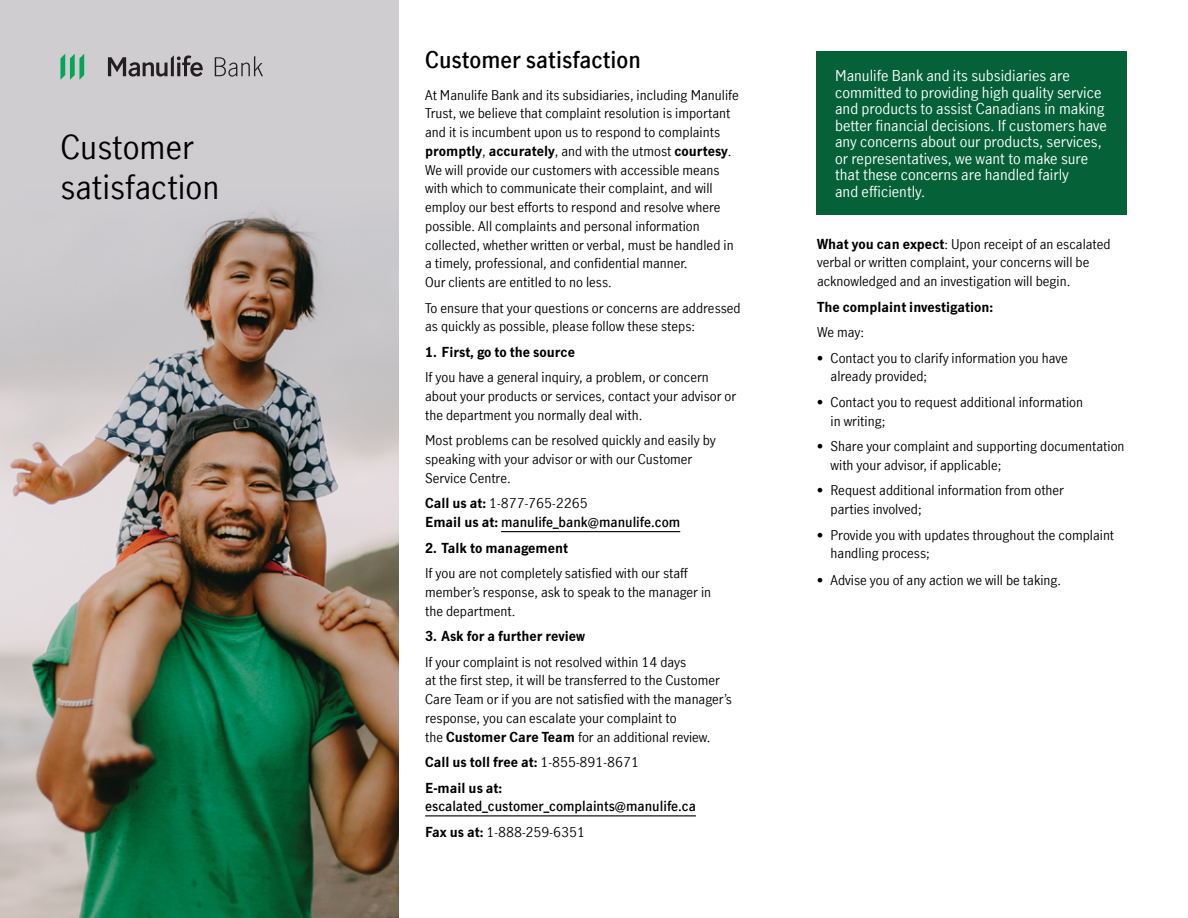
<style>
.page{position:relative;width:1188px;height:918px;background:#fff}
.page>*{position:absolute;margin:0;border:0;box-sizing:border-box;transform-origin:0 0}
.Headline_-_1{font:33px/39.6px "Manulife JH Sans Optimized";color:#000}
.t1{font:600 22.5px "Manulife JH Sans Optimized";color:#000}
.Body_10_11{font:15px/16.5px "Manulife JH Sans Optimized";color:#fff}
.Body9_12_5{font:13.5px/18.8px "Manulife JH Sans Optimized";color:#000}
.Body9_12_5-2{font:700 13.5px "Manulife JH Sans Optimized";color:#000}
.Body9_12_5-3{font:600 13.5px/18.8px "Manulife JH Sans Optimized";color:#000}
.s1{font-weight:700}
.s2{font-weight:400}
</style>
<div class="page">
<div style="left:0;top:0;width:398px;height:918px;background:#cfcdd0"></div>
<img style="left:0;top:212px;width:398px;height:706px">
<div style="left:817px;top:51px;width:310px;height:163px;background:#046138"></div>
<svg style="left:60px;top:54px;width:24px;height:26px"></svg>
<svg style="left:108px;top:55px;width:95px;height:22px"></svg>
<svg style="left:215px;top:56px;width:48px;height:21px"></svg>
<hr style="left:501px;top:531px;width:179px;height:1px;background:#000">
<hr style="left:425px;top:815px;width:271px;height:1px;background:#000">
<h1 class="Headline_-_1" style="left:60px;top:126px;width:160px">Customer satisfaction</h1>
<h2 class="t1" style="left:425px;top:44px;width:217px">Customer satisfaction</h2>
<p class="Body9_12_5" style="left:425px;top:85px;width:315px">At Manulife Bank and its subsidiaries, including Manulife Trust, we believe that complaint resolution is important and it is incumbent upon us to respond to complaints <span class="s1">promptly</span>, <span class="s1">accurately</span>, and with the utmost <span class="s1">courtesy</span>.<br>We will provide our customers with accessible means with which to communicate their complaint, and will employ our best efforts to respond and resolve where possible. All complaints and personal information collected, whether written or verbal, must be handled in a timely, professional, and confidential manner.<br>Our clients are entitled to no less.</p>
<p class="Body9_12_5" style="left:425px;top:298px;width:317px">To ensure that your questions or concerns are addressed as quickly as possible, please follow these steps:</p>
<p class="Body9_12_5-2" style="left:425px;top:343px;width:151px">1. First, go to the source</p>
<p class="Body9_12_5" style="left:425px;top:368px;width:313px">If you have a general inquiry, a problem, or concern about your products or services, contact your advisor or the department you normally deal with.</p>
<p class="Body9_12_5" style="left:425px;top:431px;width:292px">Most problems can be resolved quickly and easily by speaking with your advisor or with our Customer<br>Service Centre.</p>
<p class="Body9_12_5-3" style="left:425px;top:494px;width:257px"><span class="s1">Call us at:</span> <span class="s2">1-877-765-2265<br></span><span class="s1">Email us at:</span> manulife_bank@manulife.com</p>
<p class="Body9_12_5-2" style="left:425px;top:538px;width:144px">2. Talk to management</p>
<p class="Body9_12_5" style="left:425px;top:563px;width:288px">If you are not completely satisfied with our staff member’s response, ask to speak to the manager in the department.</p>
<p class="Body9_12_5-2" style="left:425px;top:627px;width:161px">3. Ask for a further review</p>
<p class="Body9_12_5" style="left:425px;top:652px;width:308px">If your complaint is not resolved within 14 days<br>at the first step, it will be transferred to the Customer Care Team or if you are not satisfied with the manager’s response, you can escalate your complaint to<br>the <span class="s1">Customer Care Team</span> for an additional review.</p>
<p class="Body9_12_5-2" style="left:425px;top:753px;width:215px">Call us toll free at: <span class="s2">1-855-891-8671</span></p>
<p class="Body9_12_5-3" style="left:425px;top:778px;width:272px"><span class="s1">E-mail us at: </span>escalated_customer_complaints@manulife.ca</p>
<p class="Body9_12_5" style="left:425px;top:822px;width:161px"><span class="s1">Fax us at:</span> 1-888-259-6351</p>
<p class="Body_10_11" style="left:835px;top:67px;width:273px">Manulife Bank and its subsidiaries are committed to providing high quality service and products to assist Canadians in making better financial decisions. If customers have any concerns about our products, services, or representatives, we want to make sure that these concerns are handled fairly<br>and efficiently.</p>
<p class="Body9_12_5" style="left:817px;top:234px;width:295px"><span class="s1">What you can expect</span>: Upon receipt of an escalated verbal or written complaint, your concerns will be acknowledged and an investigation will begin.</p>
<p class="Body9_12_5-2" style="left:817px;top:297px;width:178px">The complaint investigation:</p>
<p class="Body9_12_5" style="left:817px;top:322px;width:49px">We may:</p>
<p class="Body9_12_5" style="left:831px;top:348px;width:239px;text-indent:-14px">• Contact you to clarify information you have already provided;</p>
<p class="Body9_12_5" style="left:831px;top:392px;width:254px;text-indent:-14px">• Contact you to request additional information in writing;</p>
<p class="Body9_12_5" style="left:831px;top:436px;width:295px;text-indent:-14px">• Share your complaint and supporting documentation with your advisor, if applicable;</p>
<p class="Body9_12_5" style="left:831px;top:481px;width:235px;text-indent:-14px">• Request additional information from other parties involved;</p>
<p class="Body9_12_5" style="left:831px;top:525px;width:285px;text-indent:-14px">• Provide you with updates throughout the complaint handling process;</p>
<p class="Body9_12_5" style="left:817px;top:570px;width:246px">• Advise you of any action we will be taking.</p>
</div>
